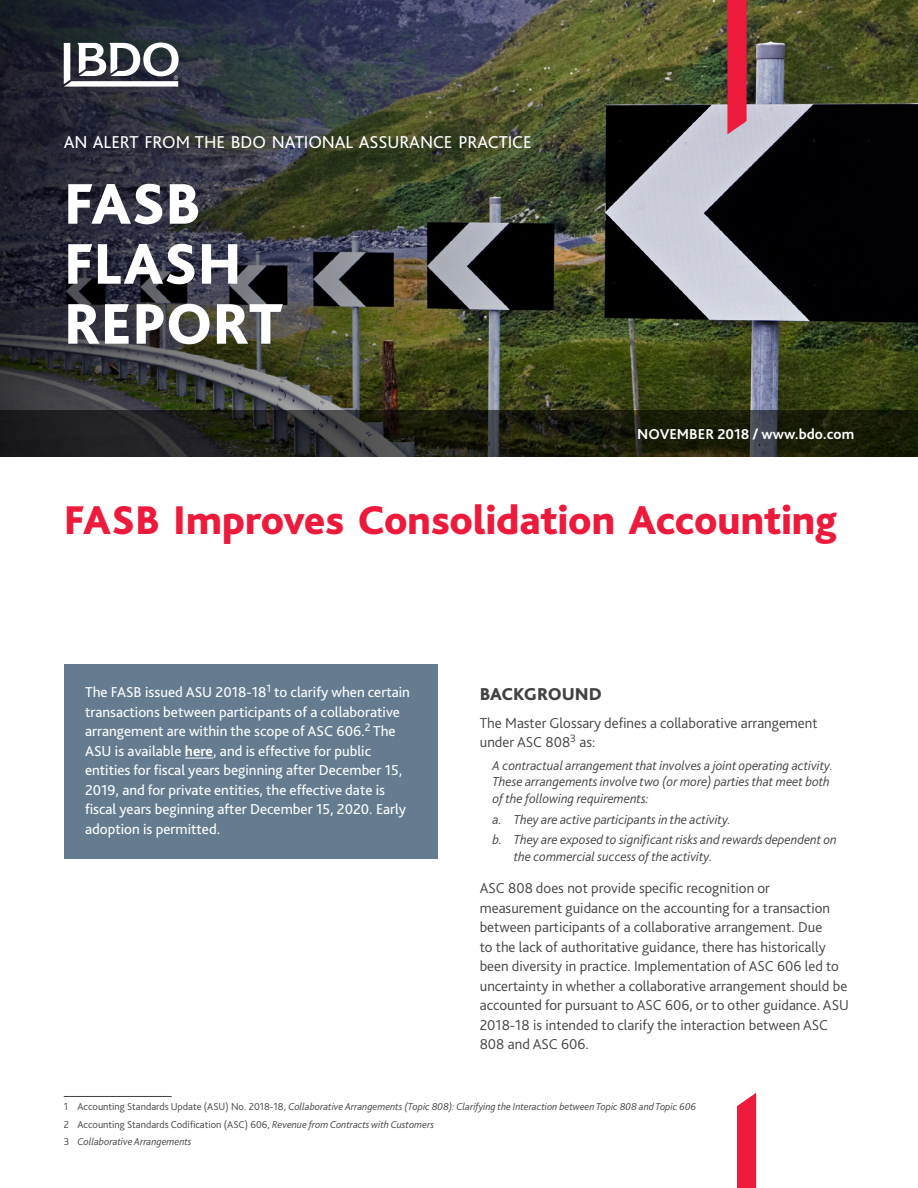
<style>
.page{position:relative;width:918px;height:1188px;background:#fff}
.page>*{position:absolute;margin:0;border:0;box-sizing:border-box;transform-origin:0 0}
.t1{font:800 60px/60px "Bliss Pro";color:#fff}
.t2{font:800 42px "Bliss Pro";letter-spacing:-.005em;color:#ed1a3b}
.t3{font:18px "Bliss Pro";letter-spacing:-.005em;color:#fff}
.t4{font:800 18px "Bliss Pro";letter-spacing:-.005em;color:#424241}
.t5{font:300 15px/19.5px "Bliss Pro";color:#424241}
.t6{font:15px/19.5px "Bliss Pro";color:#fff}
.t7{font:700 15px "Bliss Pro";color:#fff}
.t8{font:italic 300 13.5px/16.5px "Bliss Pro";color:#424241}
.t9{font:italic 300 10.5px/17.7px "Bliss Pro";color:#424241}
.s1{font-weight:700}
.s2{font-style:normal}
</style>
<div class="page">
<img style="left:587px;top:0;width:331px;height:410px">
<img style="left:0;top:0;width:587px;height:410px">
<svg style="left:0;top:410px;width:918px;height:47px;background:#212319"></svg>
<svg style="left:727px;top:0;width:20px;height:134px;background:#e52542"></svg>
<svg style="left:737px;top:1093px;width:19px;height:95px;background:#ee2948"></svg>
<svg style="left:64px;top:43px;width:115px;height:43px"></svg>
<div style="left:64px;top:665px;width:373px;height:194px;background:#657c90"></div>
<svg style="left:185px;top:758px;width:28px;height:1px"></svg>
<hr style="left:64px;top:1096px;width:108px;height:1px;background:#424241">
<p class="t3" style="left:64px;top:131px;width:469px">AN ALERT FROM THE BDO NATIONAL ASSURANCE PRACTICE</p>
<h1 class="t1" style="left:64px;top:172px;width:221px">FASB<br>FLASH<br>REPORT</h1>
<p class="t7" style="left:637px;top:425px;width:218px">NOVEMBER 2018 / www.bdo.com</p>
<h2 class="t2" style="left:64px;top:494px;width:775px">FASB Improves Consolidation Accounting</h2>
<p class="t6" style="left:85px;top:682px;width:327px">The FASB issued ASU 2018-18<sup>1</sup> to clarify when certain transactions between participants of a collaborative arrangement are within the scope of ASC 606.<sup>2</sup> The ASU is available <span class="s1">here</span>, and is effective for public entities for fiscal years beginning after December 15, 2019, and for private entities, the effective date is fiscal years beginning after December 15, 2020. Early adoption is permitted.</p>
<p class="t4" style="left:480px;top:682px;width:124px">BACKGROUND</p>
<p class="t5" style="left:480px;top:713px;width:339px">The Master Glossary defines a collaborative arrangement under ASC 808<sup>3</sup> as:</p>
<p class="t8" style="left:493px;top:757px;width:342px">A contractual arrangement that involves a joint operating activity.<br>These arrangements involve two (or more) parties that meet both of the following requirements:</p>
<p class="t8" style="left:493px;top:809px;width:346px;line-height:20.7px">a. They are active participants in the activity.<br>b. They are exposed to significant risks and rewards dependent on</p>
<p class="t8" style="left:514px;top:848px;width:200px">the commercial success of the activity.</p>
<p class="t5" style="left:480px;top:878px;width:371px">ASC 808 does not provide specific recognition or measurement guidance on the accounting for a transaction between participants of a collaborative arrangement. Due<br>to the lack of authoritative guidance, there has historically been diversity in practice. Implementation of ASC 606 led to uncertainty in whether a collaborative arrangement should be accounted for pursuant to ASC 606, or to other guidance. ASU 2018-18 is intended to clarify the interaction between ASC 808 and ASC 606.</p>
<p class="t9" style="left:64px;top:1097px;width:634px"><span class="s2">1 Accounting Standards Update (ASU) No. 2018-18,</span> Collaborative Arrangements (Topic 808): Clarifying the Interaction between Topic 808 and Topic 606<br><span class="s2">2 Accounting Standards Codification (ASC) 606,</span> Revenue from Contracts with Customers<br><span class="s2">3</span> Collaborative Arrangements</p>
</div>
